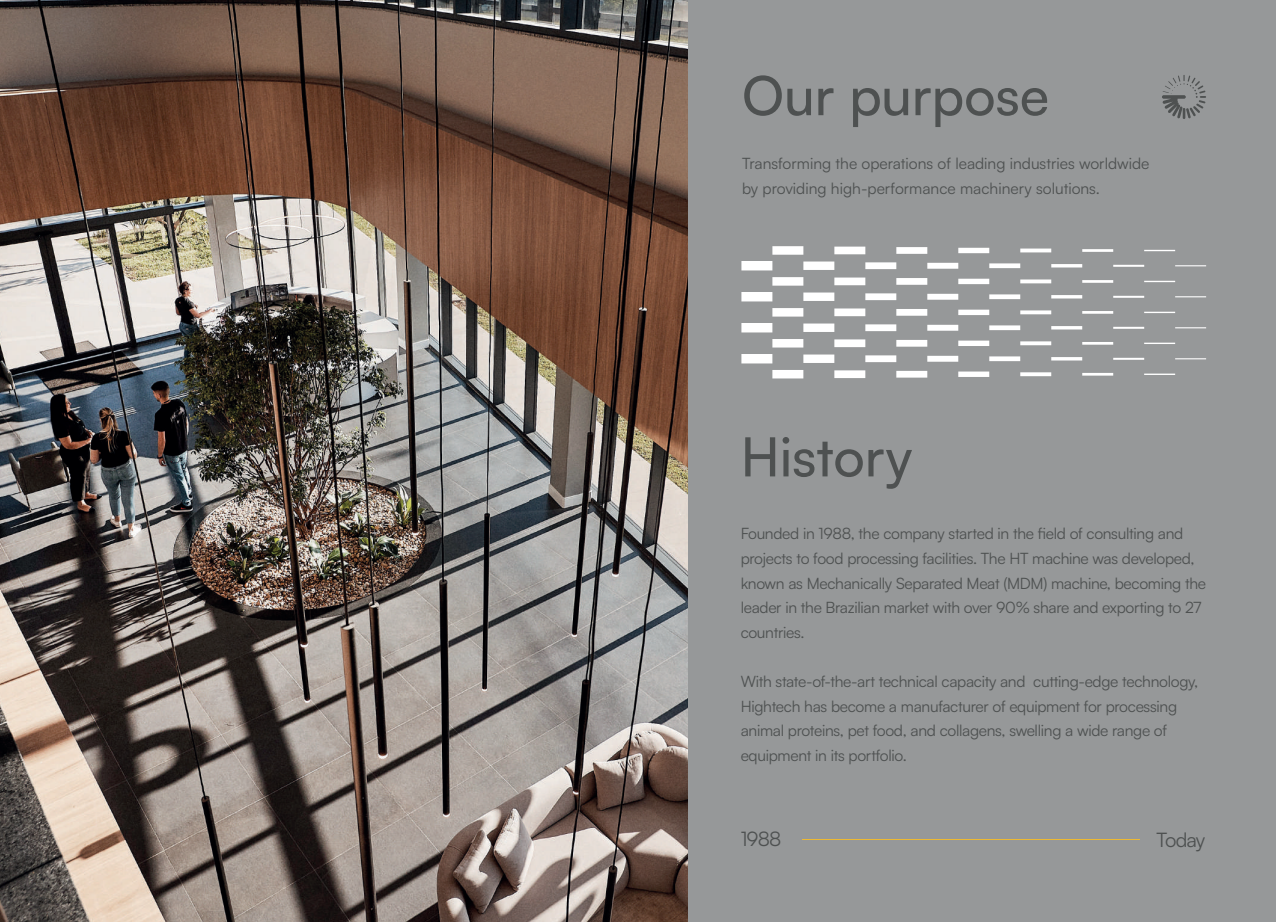
<style>
.page{position:relative;width:1276px;height:922px;background:#fff}
.page>*{position:absolute;margin:0;border:0;box-sizing:border-box;transform-origin:0 0}
.t1{font:500 54.12px "Satoshi";color:#4e5151}
.t2{font:20px "Satoshi";letter-spacing:-.04em;color:#4e5151}
.t3{font:15.62px/24.6px "Satoshi";letter-spacing:-.02em;color:#4e5151}
.t4{font:15.62px/24.6px "Satoshi";color:#4e5151}
</style>
<div class="page">
<img style="left:0;top:0;width:688px;height:921px">
<div style="left:688px;top:0;width:588px;height:921px;background:#969899"></div>
<hr style="left:802px;top:839px;width:337px;height:1px;background:#edb932">
<svg style="left:1162px;top:75px;width:44px;height:44px"></svg>
<div style="left:741px;top:261px;width:31px;height:9px;background:#fff"></div>
<div style="left:741px;top:292px;width:31px;height:9px;background:#fff"></div>
<div style="left:741px;top:323px;width:31px;height:9px;background:#fff"></div>
<div style="left:741px;top:354px;width:31px;height:9px;background:#fff"></div>
<div style="left:803px;top:261px;width:31px;height:9px;background:#fff"></div>
<div style="left:803px;top:292px;width:31px;height:9px;background:#fff"></div>
<div style="left:803px;top:323px;width:31px;height:9px;background:#fff"></div>
<div style="left:803px;top:354px;width:31px;height:9px;background:#fff"></div>
<div style="left:772px;top:246px;width:31px;height:9px;background:#fff"></div>
<div style="left:772px;top:277px;width:31px;height:8px;background:#fff"></div>
<div style="left:772px;top:308px;width:31px;height:8px;background:#fff"></div>
<div style="left:772px;top:339px;width:31px;height:8px;background:#fff"></div>
<div style="left:772px;top:370px;width:31px;height:8px;background:#fff"></div>
<div style="left:865px;top:262px;width:31px;height:7px;background:#fff"></div>
<div style="left:865px;top:293px;width:31px;height:7px;background:#fff"></div>
<div style="left:865px;top:324px;width:31px;height:7px;background:#fff"></div>
<div style="left:865px;top:355px;width:31px;height:7px;background:#fff"></div>
<div style="left:927px;top:263px;width:31px;height:6px;background:#fff"></div>
<div style="left:927px;top:294px;width:31px;height:5px;background:#fff"></div>
<div style="left:927px;top:325px;width:31px;height:5px;background:#fff"></div>
<div style="left:927px;top:356px;width:31px;height:5px;background:#fff"></div>
<div style="left:989px;top:263px;width:31px;height:5px;background:#fff"></div>
<div style="left:989px;top:294px;width:31px;height:5px;background:#fff"></div>
<div style="left:989px;top:325px;width:31px;height:5px;background:#fff"></div>
<div style="left:989px;top:356px;width:31px;height:5px;background:#fff"></div>
<hr style="left:1051px;top:264px;width:31px;height:3px;background:#fff">
<hr style="left:1051px;top:295px;width:31px;height:3px;background:#fff">
<hr style="left:1051px;top:326px;width:31px;height:3px;background:#fff">
<hr style="left:1051px;top:357px;width:31px;height:3px;background:#fff">
<hr style="left:1113px;top:265px;width:31px;height:2px;background:#fff">
<hr style="left:1113px;top:296px;width:31px;height:2px;background:#fff">
<hr style="left:1113px;top:327px;width:31px;height:2px;background:#fff">
<hr style="left:1113px;top:358px;width:31px;height:2px;background:#fff">
<hr style="left:1175px;top:265px;width:31px;height:1px;background:#fff">
<hr style="left:1175px;top:296px;width:31px;height:1px;background:#fff">
<hr style="left:1175px;top:327px;width:31px;height:1px;background:#fff">
<hr style="left:1175px;top:358px;width:31px;height:1px;background:#fff">
<div style="left:834px;top:246px;width:31px;height:8px;background:#fff"></div>
<div style="left:834px;top:277px;width:31px;height:8px;background:#fff"></div>
<div style="left:834px;top:308px;width:31px;height:8px;background:#fff"></div>
<div style="left:834px;top:339px;width:31px;height:8px;background:#fff"></div>
<div style="left:834px;top:370px;width:31px;height:8px;background:#fff"></div>
<div style="left:896px;top:247px;width:31px;height:7px;background:#fff"></div>
<div style="left:896px;top:278px;width:31px;height:7px;background:#fff"></div>
<div style="left:896px;top:309px;width:31px;height:6px;background:#fff"></div>
<div style="left:896px;top:340px;width:31px;height:6px;background:#fff"></div>
<div style="left:896px;top:371px;width:31px;height:6px;background:#fff"></div>
<div style="left:958px;top:248px;width:31px;height:5px;background:#fff"></div>
<div style="left:958px;top:278px;width:31px;height:6px;background:#fff"></div>
<div style="left:958px;top:309px;width:31px;height:6px;background:#fff"></div>
<div style="left:958px;top:340px;width:31px;height:6px;background:#fff"></div>
<div style="left:958px;top:371px;width:31px;height:6px;background:#fff"></div>
<svg style="left:1020px;top:248px;width:31px;height:4px"></svg>
<svg style="left:1020px;top:279px;width:31px;height:4px"></svg>
<svg style="left:1020px;top:310px;width:31px;height:4px"></svg>
<svg style="left:1020px;top:341px;width:31px;height:4px"></svg>
<svg style="left:1020px;top:372px;width:31px;height:4px"></svg>
<hr style="left:1082px;top:249px;width:31px;height:3px;background:#fff">
<hr style="left:1082px;top:280px;width:31px;height:3px;background:#fff">
<hr style="left:1082px;top:311px;width:31px;height:3px;background:#fff">
<hr style="left:1082px;top:342px;width:31px;height:2px;background:#fff">
<hr style="left:1082px;top:373px;width:31px;height:2px;background:#fff">
<hr style="left:1144px;top:250px;width:31px;height:1px;background:#fff">
<hr style="left:1144px;top:281px;width:31px;height:1px;background:#fff">
<hr style="left:1144px;top:311px;width:31px;height:2px;background:#fff">
<hr style="left:1144px;top:342px;width:31px;height:2px;background:#fff">
<hr style="left:1144px;top:373px;width:31px;height:2px;background:#fff">
<h1 class="t1" style="left:742px;top:58px;width:309px">Our purpose</h1>
<p class="t4" style="left:742px;top:151px;width:409px">Transforming the operations of leading industries worldwide by providing high-performance machinery solutions.</p>
<h1 class="t1" style="left:740px;top:419px;width:173px">History</h1>
<p class="t3" style="left:740px;top:520px;width:467px">Founded in 1988, the company started in the field of consulting and projects to food processing facilities. The HT machine was developed, known as Mechanically Separated Meat (MDM) machine, becoming the leader in the Brazilian market with over 90% share and exporting to 27 countries.</p>
<p class="t3" style="left:740px;top:668px;width:459px">With state-of-the-art technical capacity and cutting-edge technology, Hightech has become a manufacturer of equipment for processing animal proteins, pet food, and collagens, swelling a wide range of equipment in its portfolio.</p>
<p class="t2" style="left:740px;top:825px;width:42px">1988</p>
<p class="t2" style="left:1156px;top:825px;width:50px">Today</p>
</div>
